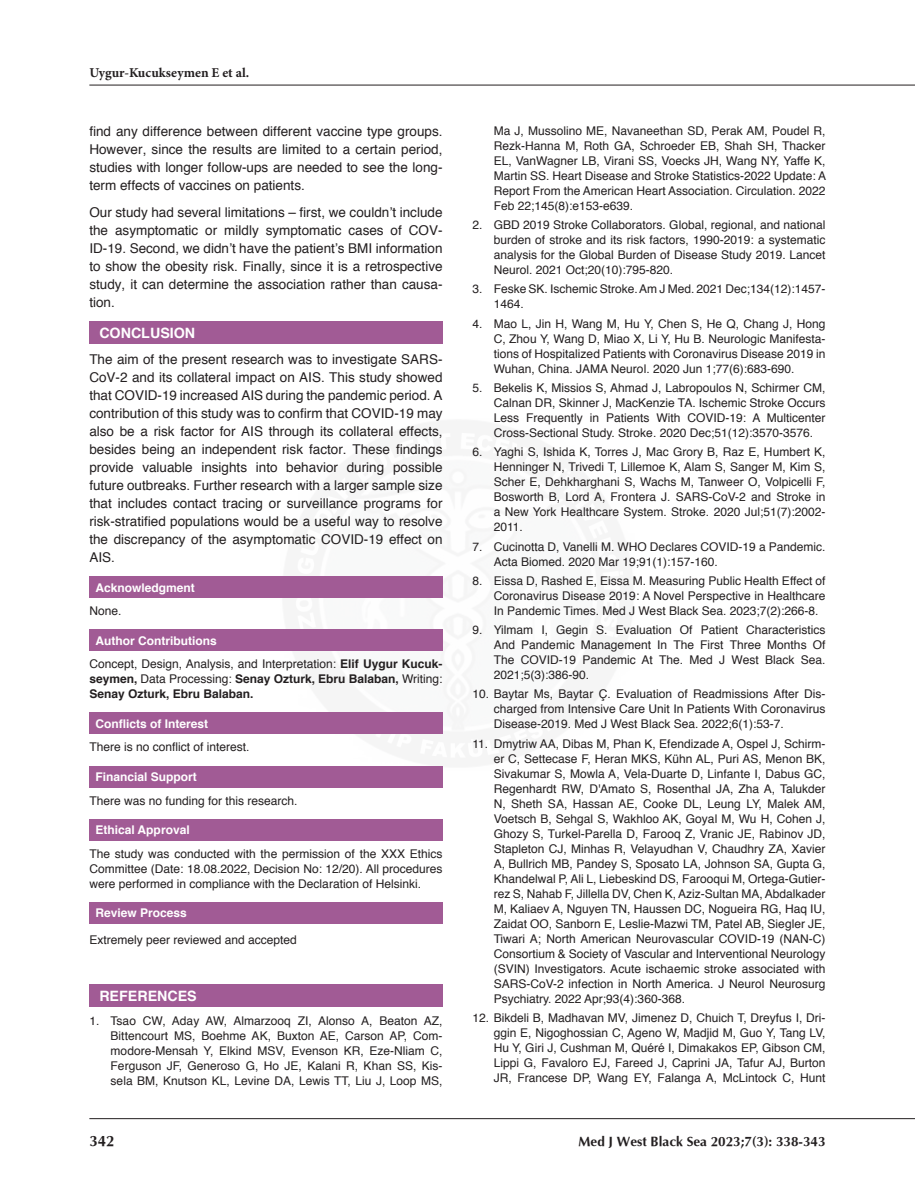
<style>
.page{position:relative;width:915px;height:1191px;background:#fff}
.page>*{position:absolute;margin:0;border:0;box-sizing:border-box;transform-origin:0 0}
.t1{font:700 15px "Optima";color:#231f20}
.t2{font:700 14.25px "Helvetica";color:#fff}
.t3{font:13.5px/18px "Helvetica";color:#231f20;text-align:justify}
.t4{font:700 13.5px "Optima";color:#231f20}
.t5{font:700 13.5px "Minion Pro";letter-spacing:.005em;color:#231f20}
.t6{font:12px/15px "Helvetica";color:#231f20;text-align:justify}
.t7{font:700 12px/15px "Helvetica";color:#231f20}
.t8{font:700 12px "Helvetica";color:#fff}
.s1{font-weight:700;color:#fff}
.s2{font-weight:700}
.s3{font-weight:400}
</style>
<div class="page">
<hr style="left:89px;top:85px;width:825px;height:1px;background:#231f20">
<hr style="left:89px;top:1118px;width:825px;height:1px;background:#231f20">
<img style="left:280px;top:520px;width:298px;height:250px">
<div style="left:89px;top:321px;width:353px;height:23px;background:#a15b95"></div>
<div style="left:89px;top:577px;width:353px;height:21px;background:#a15b95"></div>
<div style="left:89px;top:630px;width:353px;height:21px;background:#a15b95"></div>
<div style="left:89px;top:713px;width:353px;height:21px;background:#a15b95"></div>
<div style="left:89px;top:766px;width:353px;height:21px;background:#a15b95"></div>
<div style="left:89px;top:819px;width:353px;height:21px;background:#a15b95"></div>
<div style="left:89px;top:902px;width:353px;height:21px;background:#a15b95"></div>
<div style="left:89px;top:984px;width:353px;height:23px;background:#a15b95"></div>
<p class="t5" style="left:89px;top:63px;width:161px">Uygur-Kucukseymen E et al.</p>
<p class="t3" style="left:89px;top:123px;width:354px">find any difference between different vaccine type groups.<br>However, since the results are limited to a certain period, studies with longer follow-ups are needed to see the long&shy;term effects of vaccines on patients.</p>
<p class="t3" style="left:89px;top:203px;width:354px">Our study had several limitations – first, we couldn’t include the asymptomatic or mildly symptomatic cases of COV-ID-19. Second, we didn’t have the patient’s BMI information to show the obesity risk. Finally, since it is a retrospective study, it can determine the association rather than causa&shy;tion.</p>
<p class="t2" style="left:99px;top:321px;width:97px">CONCLUSION</p>
<p class="t3" style="left:89px;top:351px;width:354px">The aim of the present research was to investigate SARS-CoV-2 and its collateral impact on AIS. This study showed that COVID-19 increased AIS during the pandemic period. A contribution of this study was to confirm that COVID-19 may also be a risk factor for AIS through its collateral effects, besides being an independent risk factor. These findings provide valuable insights into behavior during possible future outbreaks. Further research with a larger sample size that includes contact tracing or surveillance programs for risk-stratified populations would be a useful way to resolve the discrepancy of the asymptomatic COVID-19 effect on AIS.</p>
<p class="t8" style="left:95px;top:578px;width:101px">Acknowledgment</p>
<p class="t6" style="left:89px;top:604px;width:34px">None.</p>
<p class="t6" style="left:89px;top:629px;width:354px;line-height:23.5px;text-indent:6px"><span class="s1">Author Contributions<br></span>Concept, Design, Analysis, and Interpretation: <span class="s2">Elif Uygur Kucuk-</span></p>
<p class="t7" style="left:89px;top:672px;width:354px">seymen, <span class="s3">Data Processing:</span> Senay Ozturk, Ebru Balaban, <span class="s3">Writing:<br></span>Senay Ozturk, Ebru Balaban.</p>
<p class="t8" style="left:95px;top:714px;width:114px">Conflicts of Interest</p>
<p class="t6" style="left:89px;top:740px;width:162px">There is no conflict of interest.</p>
<p class="t8" style="left:95px;top:767px;width:103px">Financial Support</p>
<p class="t6" style="left:89px;top:793px;width:210px">There was no funding for this research.</p>
<p class="t8" style="left:95px;top:820px;width:96px">Ethical Approval</p>
<p class="t6" style="left:89px;top:846px;width:354px">The study was conducted with the permission of the XXX Ethics Committee (Date: 18.08.2022, Decision No: 12/20). All procedures were performed in compliance with the Declaration of Helsinki.</p>
<p class="t8" style="left:95px;top:903px;width:93px">Review Process</p>
<p class="t6" style="left:89px;top:932px;width:209px">Extremely peer reviewed and accepted</p>
<p class="t2" style="left:99px;top:984px;width:99px">REFERENCES</p>
<p class="t6" style="left:111px;top:1013px;width:333px;text-indent:-21px">1. Tsao CW, Aday AW, Almarzooq ZI, Alonso A, Beaton AZ, Bittencourt MS, Boehme AK, Buxton AE, Carson AP, Com&shy;modore-Mensah Y, Elkind MSV, Evenson KR, Eze-Nliam C, Ferguson JF, Generoso G, Ho JE, Kalani R, Khan SS, Kis&shy;sela BM, Knutson KL, Levine DA, Lewis TT, Liu J, Loop MS,</p>
<p class="t1" style="left:89px;top:1131px;width:27px">342</p>
<p class="t6" style="left:493px;top:124px;width:334px">Ma J, Mussolino ME, Navaneethan SD, Perak AM, Poudel R, Rezk-Hanna M, Roth GA, Schroeder EB, Shah SH, Thacker EL, VanWagner LB, Virani SS, Voecks JH, Wang NY, Yaffe K, Martin SS. Heart Disease and Stroke Statistics-2022 Update: A Report From the American Heart Association. Circulation. 2022<br>Feb 22;145(8):e153-e639.</p>
<p class="t6" style="left:493px;top:218px;width:333px;text-indent:-21px">2. GBD 2019 Stroke Collaborators. Global, regional, and national burden of stroke and its risk factors, 1990-2019: a systematic analysis for the Global Burden of Disease Study 2019. Lancet Neurol. 2021 Oct;20(10):795-820.</p>
<p class="t6" style="left:493px;top:282px;width:333px;text-indent:-21px">3. Feske SK. Ischemic Stroke. Am J Med. 2021 Dec;134(12):1457-<br>1464.</p>
<p class="t6" style="left:493px;top:316px;width:333px;text-indent:-21px">4. Mao L, Jin H, Wang M, Hu Y, Chen S, He Q, Chang J, Hong C, Zhou Y, Wang D, Miao X, Li Y, Hu B. Neurologic Manifesta&shy;tions of Hospitalized Patients with Coronavirus Disease 2019 in Wuhan, China. JAMA Neurol. 2020 Jun 1;77(6):683-690.</p>
<p class="t6" style="left:493px;top:381px;width:333px;text-indent:-21px">5. Bekelis K, Missios S, Ahmad J, Labropoulos N, Schirmer CM, Calnan DR, Skinner J, MacKenzie TA. Ischemic Stroke Occurs Less Frequently in Patients With COVID-19: A Multicenter Cross-Sectional Study. Stroke. 2020 Dec;51(12):3570-3576.</p>
<p class="t6" style="left:493px;top:445px;width:333px;text-indent:-21px">6. Yaghi S, Ishida K, Torres J, Mac Grory B, Raz E, Humbert K, Henninger N, Trivedi T, Lillemoe K, Alam S, Sanger M, Kim S, Scher E, Dehkharghani S, Wachs M, Tanweer O, Volpicelli F, Bosworth B, Lord A, Frontera J. SARS-CoV-2 and Stroke in a New York Healthcare System. Stroke. 2020 Jul;51(7):2002- 2011.</p>
<p class="t6" style="left:493px;top:539px;width:333px;text-indent:-21px">7. Cucinotta D, Vanelli M. WHO Declares COVID-19 a Pandemic.<br>Acta Biomed. 2020 Mar 19;91(1):157-160.</p>
<p class="t6" style="left:493px;top:573px;width:333px;text-indent:-21px">8. Eissa D, Rashed E, Eissa M. Measuring Public Health Effect of Coronavirus Disease 2019: A Novel Perspective in Healthcare In Pandemic Times. Med J West Black Sea. 2023;7(2):266-8.</p>
<p class="t6" style="left:493px;top:622px;width:333px;text-indent:-21px">9. Yilmam I, Gegin S. Evaluation Of Patient Characteristics And Pandemic Management In The First Three Months Of The COVID-19 Pandemic At The. Med J West Black Sea.<br>2021;5(3):386-90.</p>
<p class="t6" style="left:493px;top:687px;width:333px;text-indent:-21px">10. Baytar Ms, Baytar Ç. Evaluation of Readmissions After Dis&shy;charged from Intensive Care Unit In Patients With Coronavirus Disease-2019. Med J West Black Sea. 2022;6(1):53-7.</p>
<p class="t6" style="left:493px;top:736px;width:333px;text-indent:-21px">11. Dmytriw AA, Dibas M, Phan K, Efendizade A, Ospel J, Schirm&shy;er C, Settecase F, Heran MKS, Kühn AL, Puri AS, Menon BK, Sivakumar S, Mowla A, Vela-Duarte D, Linfante I, Dabus GC, Regenhardt RW, D'Amato S, Rosenthal JA, Zha A, Talukder N, Sheth SA, Hassan AE, Cooke DL, Leung LY, Malek AM, Voetsch B, Sehgal S, Wakhloo AK, Goyal M, Wu H, Cohen J, Ghozy S, Turkel-Parella D, Farooq Z, Vranic JE, Rabinov JD, Stapleton CJ, Minhas R, Velayudhan V, Chaudhry ZA, Xavier A, Bullrich MB, Pandey S, Sposato LA, Johnson SA, Gupta G, Khandelwal P, Ali L, Liebeskind DS, Farooqui M, Ortega-Gutier&shy;rez S, Nahab F, Jillella DV, Chen K, Aziz-Sultan MA, Abdalkader M, Kaliaev A, Nguyen TN, Haussen DC, Nogueira RG, Haq IU, Zaidat OO, Sanborn E, Leslie-Mazwi TM, Patel AB, Siegler JE, Tiwari A; North American Neurovascular COVID-19 (NAN-C)<br>Consortium &amp; Society of Vascular and Interventional Neurology (SVIN) Investigators. Acute ischaemic stroke associated with SARS-CoV-2 infection in North America. J Neurol Neurosurg Psychiatry. 2022 Apr;93(4):360-368.</p>
<p class="t6" style="left:493px;top:1010px;width:333px;text-indent:-21px">12. Bikdeli B, Madhavan MV, Jimenez D, Chuich T, Dreyfus I, Dri&shy;ggin E, Nigoghossian C, Ageno W, Madjid M, Guo Y, Tang LV, Hu Y, Giri J, Cushman M, Quéré I, Dimakakos EP, Gibson CM, Lippi G, Favaloro EJ, Fareed J, Caprini JA, Tafur AJ, Burton JR, Francese DP, Wang EY, Falanga A, McLintock C, Hunt</p>
<p class="t4" style="left:578px;top:1132px;width:248px">Med J West Black Sea 2023;7(3): 338-343</p>
</div>
